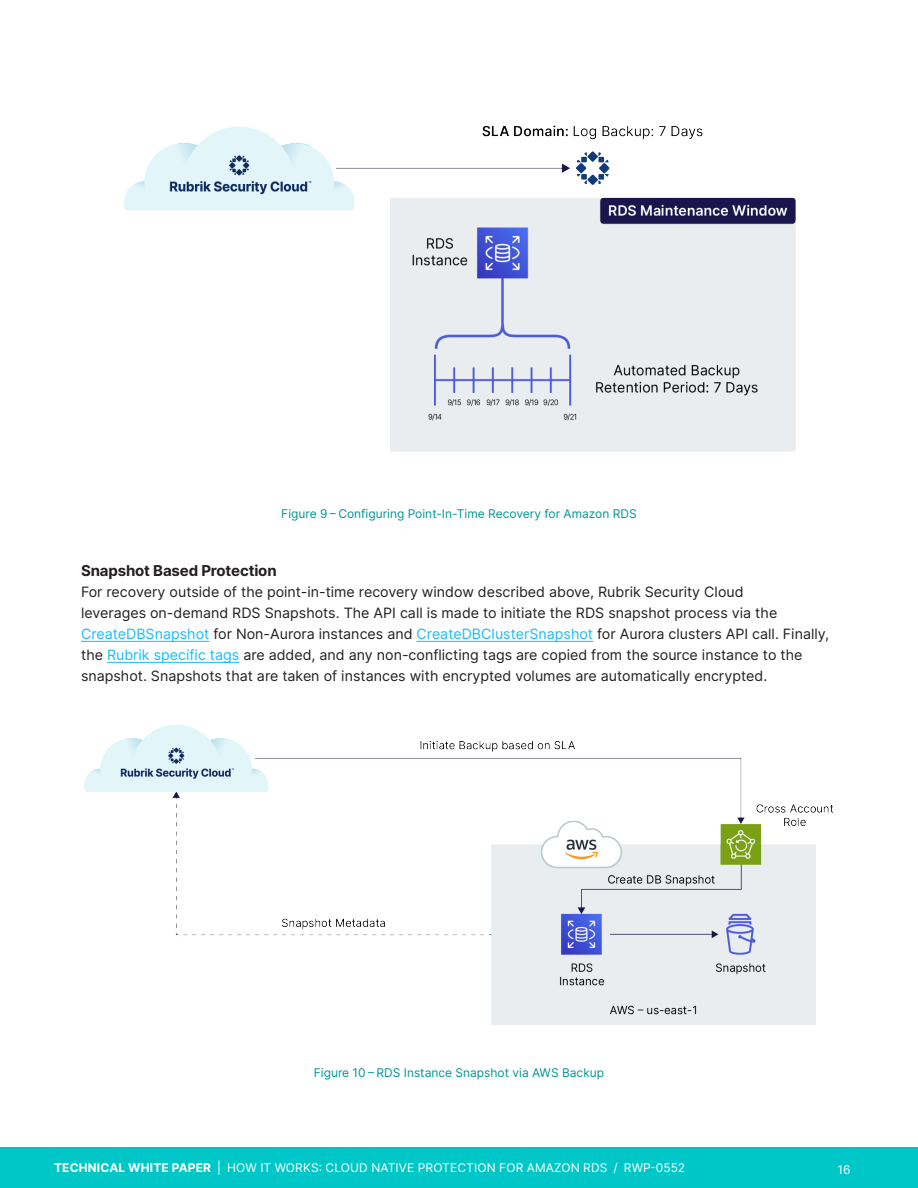
<style>
.page{position:relative;width:918px;height:1188px;background:#fff}
.page>*{position:absolute;margin:0;border:0;box-sizing:border-box;transform-origin:0 0}
.t1{font:700 15px "Inter";letter-spacing:-.01em;color:#231f20}
.txt{font:14.25px/21px "Inter";color:#231f20}
.Figure_Text{font:12px "Inter";color:#009595}
.t2{font:12px "Inter";letter-spacing:.01em;color:#fff}
.t3{font:700 12px "Inter";color:#fff}
.s1{color:#19bcf4}
.s2{font-weight:700}
</style>
<div class="page">
<div style="left:0;top:1148px;width:918px;height:40px;background:#00c7c7"></div>
<img style="left:124px;top:125px;width:671px;height:327px">
<hr style="left:81px;top:641px;width:128px;height:1px;background:#19bcf4">
<hr style="left:417px;top:641px;width:176px;height:1px;background:#19bcf4">
<hr style="left:107px;top:662px;width:132px;height:1px;background:#19bcf4">
<img style="left:84px;top:725px;width:750px;height:300px">
<p class="Figure_Text" style="left:281px;top:504px;width:357px">Figure 9 – Configuring Point-In-Time Recovery for Amazon RDS</p>
<h3 class="t1" style="left:81px;top:559px;width:197px">Snapshot Based Protection</h3>
<p class="txt" style="left:81px;top:581px;width:750px">For recovery outside of the point-in-time recovery window described above, Rubrik Security Cloud<br>leverages on-demand RDS Snapshots. The API call is made to initiate the RDS snapshot process via the <span class="s1">CreateDBSnapshot</span> for Non-Aurora instances and <span class="s1">CreateDBClusterSnapshot</span> for Aurora clusters API call. Finally, the <span class="s1">Rubrik specific tags</span> are added, and any non-conflicting tags are copied from the source instance to the snapshot. Snapshots that are taken of instances with encrypted volumes are automatically encrypted.</p>
<p class="Figure_Text" style="left:314px;top:1064px;width:292px">Figure 10 – RDS Instance Snapshot via AWS Backup</p>
<p class="t3" style="left:54px;top:1159px;width:25px">Technica</p>
<p class="t3" style="left:119px;top:1159px;width:62px">l White pap</p>
<p class="t2" style="left:196px;top:1159px;width:491px"><span class="s2">er</span> | HOW IT WORKS: CLOUD NATIVE PROTECTION FOR AMAZON RDS / RWP-0552</p>
<p class="t2" style="left:837px;top:1160px;width:15px">16</p>
</div>
